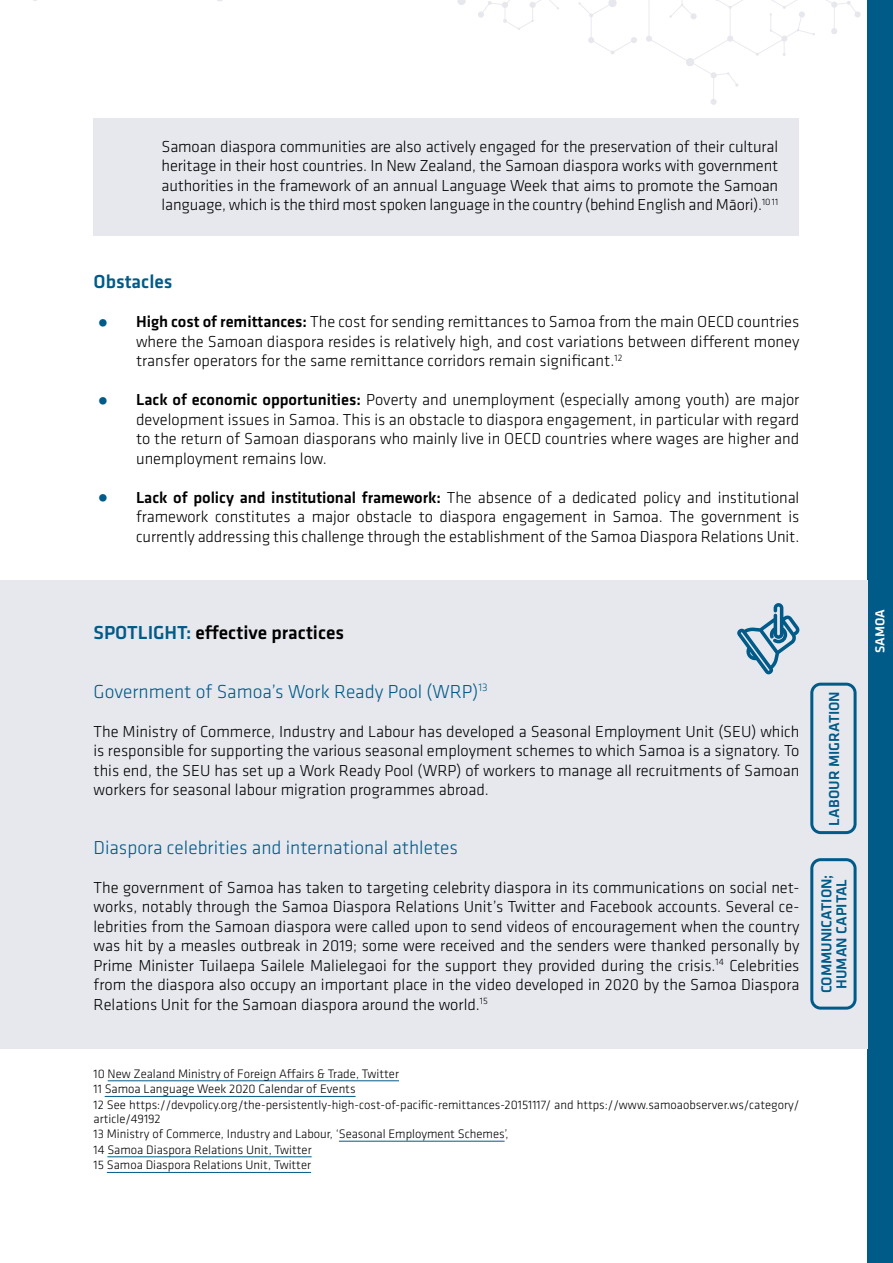
<style>
.page{position:relative;width:893px;height:1263px;background:#fff}
.page>*{position:absolute;margin:0;border:0;box-sizing:border-box;transform-origin:0 0}
.t1{font:300 19.5px "Klavika";color:#005b89}
.t2{font:500 19.5px "Klavika";color:#000}
.t3{font:500 19.5px "Klavika";color:#005b89}
.t4{font:300 16.5px/19.5px "Klavika";color:#000;text-align:justify}
.t5{font:500 15px/15px "Klavika";color:#005b89}
.t6{font:500 13.5px "Klavika";color:#fff}
.t7{font:300 12.75px/15.6px "Klavika";color:#000}
.s1{color:#005b89}
.s2{font-weight:500}
</style>
<div class="page">
<div style="left:867px;top:0;width:26px;height:1263px;background:#005b89"></div>
<svg style="left:578px;top:0;width:59px;height:55px"></svg>
<svg style="left:457px;top:0;width:102px;height:30px"></svg>
<svg style="left:646px;top:0;width:215px;height:105px"></svg>
<div style="left:0;top:581px;width:867px;height:468px;background:#e7e8ee"></div>
<svg style="left:737px;top:603px;width:63px;height:71px"></svg>
<div style="left:94px;top:118px;width:705px;height:117px;background:#e7e8ee"></div>
<hr style="left:108px;top:1080px;width:291px;height:1px;background:#005b89">
<hr style="left:105px;top:1096px;width:251px;height:1px;background:#005b89">
<hr style="left:339px;top:1141px;width:166px;height:1px;background:#005b89">
<hr style="left:107px;top:1156px;width:205px;height:1px;background:#005b89">
<hr style="left:107px;top:1172px;width:204px;height:1px;background:#005b89">
<svg style="left:810px;top:683px;width:47px;height:151px"></svg>
<svg style="left:810px;top:858px;width:47px;height:152px"></svg>
<p class="t4" style="left:162px;top:136px;width:618px">Samoan diaspora communities are also actively engaged for the preservation of their cultural heritage in their host countries. In New Zealand, the Samoan diaspora works with government authorities in the framework of an annual Language Week that aims to promote the Samoan language, which is the third most spoken language in the country (behind English and Māori).<sup>10</sup> <sup>11</sup></p>
<p class="t3" style="left:94px;top:268px;width:81px">Obstacles</p>
<p class="t4" style="left:136px;top:312px;width:665px;text-indent:-43px"><span class="s1">•</span> <span class="s2">High cost of remittances:</span> The cost for sending remittances to Samoa from the main OECD countries where the Samoan diaspora resides is relatively high, and cost variations between different money transfer operators for the same remittance corridors remain significant.<sup>12</sup></p>
<p class="t4" style="left:136px;top:390px;width:665px;text-indent:-43px"><span class="s1">•</span> <span class="s2">Lack of economic opportunities:</span> Poverty and unemployment (especially among youth) are major development issues in Samoa. This is an obstacle to diaspora engagement, in particular with regard to the return of Samoan diasporans who mainly live in OECD countries where wages are higher and unemployment remains low.</p>
<p class="t4" style="left:136px;top:487px;width:665px;text-indent:-43px"><span class="s1">•</span> <span class="s2">Lack of policy and institutional framework:</span> The absence of a dedicated policy and institutional framework constitutes a major obstacle to diaspora engagement in Samoa. The government is currently addressing this challenge through the establishment of the Samoa Diaspora Relations Unit.</p>
<p class="t2" style="left:94px;top:619px;width:252px"><span class="s1">SPOTLIGHT:</span> effective practices</p>
<p class="t1" style="left:94px;top:679px;width:396px">Government of Samoa’s Work Ready Pool (WRP)<sup>13</sup></p>
<p class="t4" style="left:94px;top:721px;width:707px">The Ministry of Commerce, Industry and Labour has developed a Seasonal Employment Unit (SEU) which is responsible for supporting the various seasonal employment schemes to which Samoa is a signatory. To this end, the SEU has set up a Work Ready Pool (WRP) of workers to manage all recruitments of Samoan workers for seasonal labour migration programmes abroad.</p>
<p class="t1" style="left:94px;top:835px;width:366px">Diaspora celebrities and international athletes</p>
<p class="t4" style="left:94px;top:877px;width:707px">The government of Samoa has taken to targeting celebrity diaspora in its communications on social net&shy;works, notably through the Samoa Diaspora Relations Unit’s Twitter and Facebook accounts. Several ce&shy;lebrities from the Samoan diaspora were called upon to send videos of encouragement when the country was hit by a measles outbreak in 2019; some were received and the senders were thanked personally by Prime Minister Tuilaepa Sailele Malielegaoi for the support they provided during the crisis.<sup>14</sup> Celebrities from the diaspora also occupy an important place in the video developed in 2020 by the Samoa Diaspora Relations Unit for the Samoan diaspora around the world.<sup>15</sup></p>
<p class="t5" style="left:826px;top:825px;width:136px;rotate:-90deg">LABOUR MIGRATION</p>
<p class="t5" style="left:819px;top:993px;width:120px;rotate:-90deg">COMMUNICATION;<br>HUMAN CAPITAL</p>
<p class="t7" style="left:94px;top:1066px;width:707px">10 New Zealand Ministry of Foreign Affairs &amp; Trade, Twitter<br>11 Samoa Language Week 2020 Calendar of Events<br>12 See https://devpolicy.org/the-persistently-high-cost-of-pacific-remittances-20151117/ and https://www.samoaobserver.ws/category/</p>
<p class="t7" style="left:94px;top:1110px;width:416px">article/49192<br>13 Ministry of Commerce, Industry and Labour, ‘Seasonal Employment Schemes’, 14 Samoa Diaspora Relations Unit, Twitter<br>15 Samoa Diaspora Relations Unit, Twitter</p>
<p class="t6" style="left:871px;top:653px;width:45px;rotate:-90deg">SAMOA</p>
</div>
